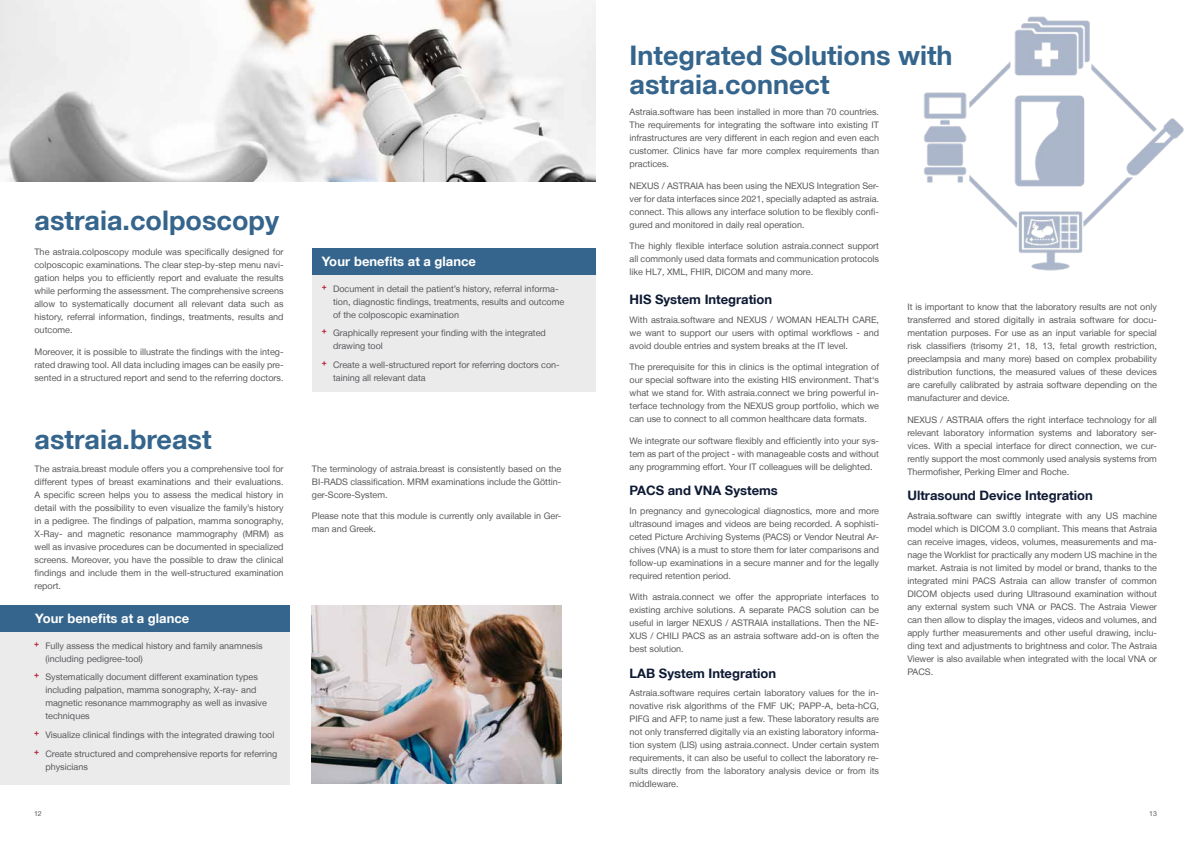
<style>
.page{position:relative;width:1191px;height:842px;background:#fff}
.page>*{position:absolute;margin:0;border:0;box-sizing:border-box;transform-origin:0 0}
.t1{font:700 27px/29px "Helvetica Neue LT";color:#35658c}
.t2{font:700 13px "Helvetica Neue LT";color:#0e1a33}
.t3{font:700 13px "Helvetica Neue LT";color:#fff}
.t4{font:9px/13px "Helvetica Neue LT";color:#58595b;text-align:justify}
.t5{font:7px "Helvetica Neue LT";color:#58595b}
.s1{font-family:"Futura";font-weight:500;font-stretch:condensed;font-size:12px;color:#b82841}
</style>
<div class="page">
<img style="left:924px;top:16px;width:260px;height:255px">
<div style="left:312px;top:275px;width:283px;height:117px;background:#ebebec"></div>
<div style="left:312px;top:249px;width:283px;height:26px;background:#35658c"></div>
<div style="left:0;top:632px;width:289px;height:152px;background:#ebebec"></div>
<div style="left:0;top:606px;width:289px;height:26px;background:#35658c"></div>
<img style="left:312px;top:606px;width:249px;height:177px">
<img style="left:0;top:0;width:595px;height:181px">
<h1 class="t1" style="left:35px;top:205px;width:246px">astraia.colposcopy</h1>
<p class="t4" style="left:34px;top:245px;width:250px">The astraia.colposcopy module was specifically designed for colposcopic examinations. The clear step-by-step menu navi&shy;gation helps you to efficiently report and evaluate the results while performing the assessment. The comprehensive screens allow to systematically document all relevant data such as history, referral information, findings, treatments, results and outcome.</p>
<p class="t4" style="left:34px;top:345px;width:251px">Moreover, it is possible to illustrate the findings with the integ&shy;rated drawing tool. All data including images can be easily pre&shy;sented in a structured report and send to the referring doctors.</p>
<h1 class="t1" style="left:35px;top:425px;width:178px">astraia.breast</h1>
<p class="t4" style="left:35px;top:462px;width:250px">The astraia.breast module offers you a comprehensive tool for different types of breast examinations and their evaluations.<br>A specific screen helps you to assess the medical history in detail with the possibility to even visualize the family’s history in a pedigree. The findings of palpation, mamma sonography, X-Ray- and magnetic resonance mammography (MRM) as well as invasive procedures can be documented in specialized screens. Moreover, you have the possible to draw the clinical findings and include them in the well-structured examination report.</p>
<h2 class="t3" style="left:35px;top:611px;width:156px">Your benefits at a glance</h2>
<p class="t4" style="left:45px;top:639px;width:219px;text-indent:-11px"><span class="s1">+</span> Fully assess the medical history and family anamnesis (including pedigree-tool)</p>
<p class="t4" style="left:45px;top:671px;width:223px;text-align:left;text-indent:-11px"><span class="s1">+</span> Systematically document different examination types including palpation, mamma sonography, X-ray- and magnetic resonance mammography as well as invasive techniques</p>
<p class="t4" style="left:34px;top:725px;width:245px;line-height:18.7px"><span class="s1">+</span> Visualize clinical findings with the integrated drawing tool <span class="s1">+</span> Create structured and comprehensive reports for referring</p>
<p class="t4" style="left:45px;top:760px;width:44px">physicians</p>
<h2 class="t3" style="left:322px;top:254px;width:156px">Your benefits at a glance</h2>
<p class="t4" style="left:333px;top:282px;width:233px;text-align:left;text-indent:-11px"><span class="s1">+</span> Document in detail the patient’s history, referral informa&shy;tion, diagnostic findings, treatments, results and outcome of the colposcopic examination</p>
<p class="t4" style="left:333px;top:327px;width:214px;text-indent:-11px"><span class="s1">+</span> Graphically represent your finding with the integrated drawing tool</p>
<p class="t4" style="left:333px;top:358px;width:228px;text-indent:-11px"><span class="s1">+</span> Create a well-structured report for referring doctors con&shy;taining all relevant data</p>
<p class="t4" style="left:312px;top:462px;width:251px">The terminology of astraia.breast is consistently based on the BI-RADS classification. MRM examinations include the Göttin&shy;ger-Score-System.</p>
<p class="t4" style="left:312px;top:509px;width:251px">Please note that this module is currently only available in Ger&shy;man and Greek.</p>
<h1 class="t1" style="left:629px;top:40px;width:324px">Integrated Solutions with astraia.connect</h1>
<p class="t4" style="left:629px;top:105px;width:251px">Astraia.software has been installed in more than 70 countries.<br>The requirements for integrating the software into existing IT infrastructures are very different in each region and even each customer. Clinics have far more complex requirements than practices.</p>
<p class="t4" style="left:629px;top:179px;width:251px">NEXUS / ASTRAIA has been using the NEXUS Integration Ser&shy;ver for data interfaces since 2021, specially adapted as astraia. connect. This allows any interface solution to be flexibly confi&shy;gured and monitored in daily real operation.</p>
<p class="t4" style="left:629px;top:239px;width:251px">The highly flexible interface solution astraia.connect support all commonly used data formats and communication protocols like HL7, XML, FHIR, DICOM and many more.</p>
<h2 class="t2" style="left:629px;top:291px;width:144px">HIS System Integration</h2>
<p class="t4" style="left:629px;top:313px;width:251px">With astraia.software and NEXUS / WOMAN HEALTH CARE, we want to support our users with optimal workflows - and avoid double entries and system breaks at the IT level.</p>
<p class="t4" style="left:629px;top:360px;width:251px">The prerequisite for this in clinics is the optimal integration of our special software into the existing HIS environment. That‘s what we stand for. With astraia.connect we bring powerful in&shy;terface technology from the NEXUS group portfolio, which we can use to connect to all common healthcare data formats.</p>
<p class="t4" style="left:629px;top:434px;width:251px">We integrate our software flexibly and efficiently into your sys&shy;tem as part of the project - with manageable costs and without any programming effort. Your IT colleagues will be delighted.</p>
<h2 class="t2" style="left:629px;top:482px;width:150px">PACS and VNA Systems</h2>
<p class="t4" style="left:629px;top:504px;width:251px">In pregnancy and gynecological diagnostics, more and more ultrasound images and videos are being recorded. A sophisti&shy;ceted Picture Archiving Systems (PACS) or Vendor Neutral Ar&shy;chives (VNA) is a must to store them for later comparisons and follow-up examinations in a secure manner and for the legally required retention period.</p>
<p class="t4" style="left:629px;top:590px;width:251px">With astraia.connect we offer the appropriate interfaces to existing archive solutions. A separate PACS solution can be useful in larger NEXUS / ASTRAIA installations. Then the NE-XUS / CHILI PACS as an astraia software add-on is often the best solution.</p>
<h2 class="t2" style="left:629px;top:665px;width:148px">LAB System Integration</h2>
<p class="t4" style="left:629px;top:686px;width:251px">Astraia.software requires certain laboratory values for the in&shy;novative risk algorithms of the FMF UK; PAPP-A, beta-hCG, PIFG and AFP, to name just a few. These laboratory results are not only transferred digitally via an existing laboratory informa&shy;tion system (LIS) using astraia.connect. Under certain system requirements, it can also be useful to collect the laboratory re&shy;sults directly from the laboratory analysis device or from its middleware.</p>
<p class="t4" style="left:907px;top:300px;width:251px">It is important to know that the laboratory results are not only transferred and stored digitally in astraia software for docu&shy;mentation purposes. For use as an input variable for special risk classifiers (trisomy 21, 18, 13, fetal growth restriction, preeclampsia and many more) based on complex probability distribution functions, the measured values of these devices are carefully calibrated by astraia software depending on the manufacturer and device.</p>
<p class="t4" style="left:907px;top:413px;width:251px">NEXUS / ASTRAIA offers the right interface technology for all relevant laboratory information systems and laboratory ser&shy;vices. With a special interface for direct connection, we cur&shy;rently support the most commonly used analysis systems from Thermofisher, Perking Elmer and Roche.</p>
<h2 class="t2" style="left:907px;top:487px;width:187px">Ultrasound Device Integration</h2>
<p class="t4" style="left:907px;top:509px;width:251px">Astraia.software can swiftly integrate with any US machine model which is DICOM 3.0 compliant. This means that Astraia can receive images, videos, volumes, measurements and ma&shy;nage the Worklist for practically any modern US machine in the market. Astraia is not limited by model or brand, thanks to the integrated mini PACS Astraia can allow transfer of common DICOM objects used during Ultrasound examination without any external system such VNA or PACS. The Astraia Viewer can then allow to display the images, videos and volumes, and apply further measurements and other useful drawing, inclu&shy;ding text and adjustments to brightness and color. The Astraia Viewer is also available when integrated with the local VNA or PACS.</p>
<p class="t5" style="left:34px;top:809px;width:9px">12</p>
<p class="t5" style="left:1149px;top:809px;width:9px">13</p>
</div>
